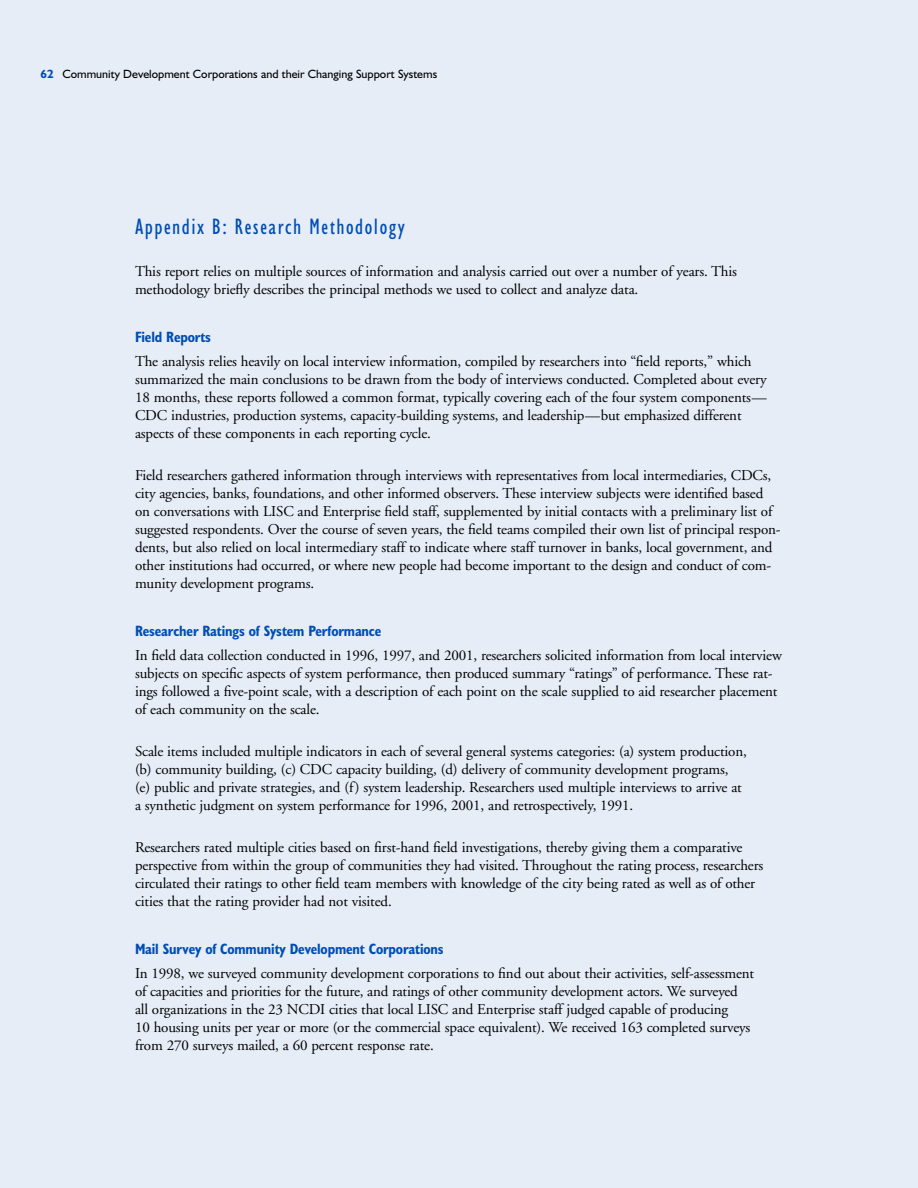
<style>
.page{position:relative;width:918px;height:1188px;background:#e6edf7}
.page>*{position:absolute;margin:0;border:0;box-sizing:border-box;transform-origin:0 0}
.t1{font:condensed 22.5px "Humanist 521 BT";letter-spacing:.065em;color:#004db4}
.t2{font:15px/18px "Adobe Garamond";letter-spacing:-.01em;color:#000}
.t3{font:700 condensed 15px "Humanist 521 BT";letter-spacing:-.01em;color:#004db4}
.t4{font:12px "Humanist 521 BT";color:#000}
.s1{font-weight:700;color:#004db4}
</style>
<div class="page">
<p class="t4" style="left:41px;top:69px;width:398px"><span class="s1">62</span> Community Development Corporations and their Changing Support Systems</p>
<h1 class="t1" style="left:135px;top:218px;width:272px">Appendix B: Research Methodology</h1>
<p class="t2" style="left:135px;top:264px;width:603px">This report relies on multiple sources of information and analysis carried out over a number of years. This methodology briefly describes the principal methods we used to collect and analyze data.</p>
<p class="t3" style="left:135px;top:331px;width:78px">Field Reports</p>
<p class="t2" style="left:135px;top:354px;width:633px">The analysis relies heavily on local interview information, compiled by researchers into “field reports,” which summarized the main conclusions to be drawn from the body of interviews conducted. Completed about every 18 months, these reports followed a common format, typically covering each of the four system components— CDC industries, production systems, capacity-building systems, and leadership—but emphasized different aspects of these components in each reporting cycle.</p>
<p class="t2" style="left:135px;top:468px;width:647px">Field researchers gathered information through interviews with representatives from local intermediaries, CDCs, city agencies, banks, foundations, and other informed observers. These interview subjects were identified based on conversations with LISC and Enterprise field staff, supplemented by initial contacts with a preliminary list of suggested respondents. Over the course of seven years, the field teams compiled their own list of principal respon&shy;dents, but also relied on local intermediary staff to indicate where staff turnover in banks, local government, and other institutions had occurred, or where new people had become important to the design and conduct of com&shy;munity development programs.</p>
<p class="t3" style="left:135px;top:625px;width:248px">Researcher Ratings of System Performance</p>
<p class="t2" style="left:135px;top:648px;width:649px">In field data collection conducted in 1996, 1997, and 2001, researchers solicited information from local interview subjects on specific aspects of system performance, then produced summary “ratings” of performance. These rat&shy;ings followed a five-point scale, with a description of each point on the scale supplied to aid researcher placement of each community on the scale.</p>
<p class="t2" style="left:135px;top:744px;width:613px">Scale items included multiple indicators in each of several general systems categories: (a) system production, (b) community building, (c) CDC capacity building, (d) delivery of community development programs, (e) public and private strategies, and (f) system leadership. Researchers used multiple interviews to arrive at a synthetic judgment on system performance for 1996, 2001, and retrospectively, 1991.</p>
<p class="t2" style="left:135px;top:840px;width:630px">Researchers rated multiple cities based on first-hand field investigations, thereby giving them a comparative perspective from within the group of communities they had visited. Throughout the rating process, researchers circulated their ratings to other field team members with knowledge of the city being rated as well as of other cities that the rating provider had not visited.</p>
<p class="t3" style="left:135px;top:943px;width:310px">Mail Survey of Community Development Corporations</p>
<p class="t2" style="left:135px;top:966px;width:621px">In 1998, we surveyed community development corporations to find out about their activities, self-assessment of capacities and priorities for the future, and ratings of other community development actors. We surveyed all organizations in the 23 NCDI cities that local LISC and Enterprise staff judged capable of producing<br>10 housing units per year or more (or the commercial space equivalent). We received 163 completed surveys from 270 surveys mailed, a 60 percent response rate.</p>
</div>
